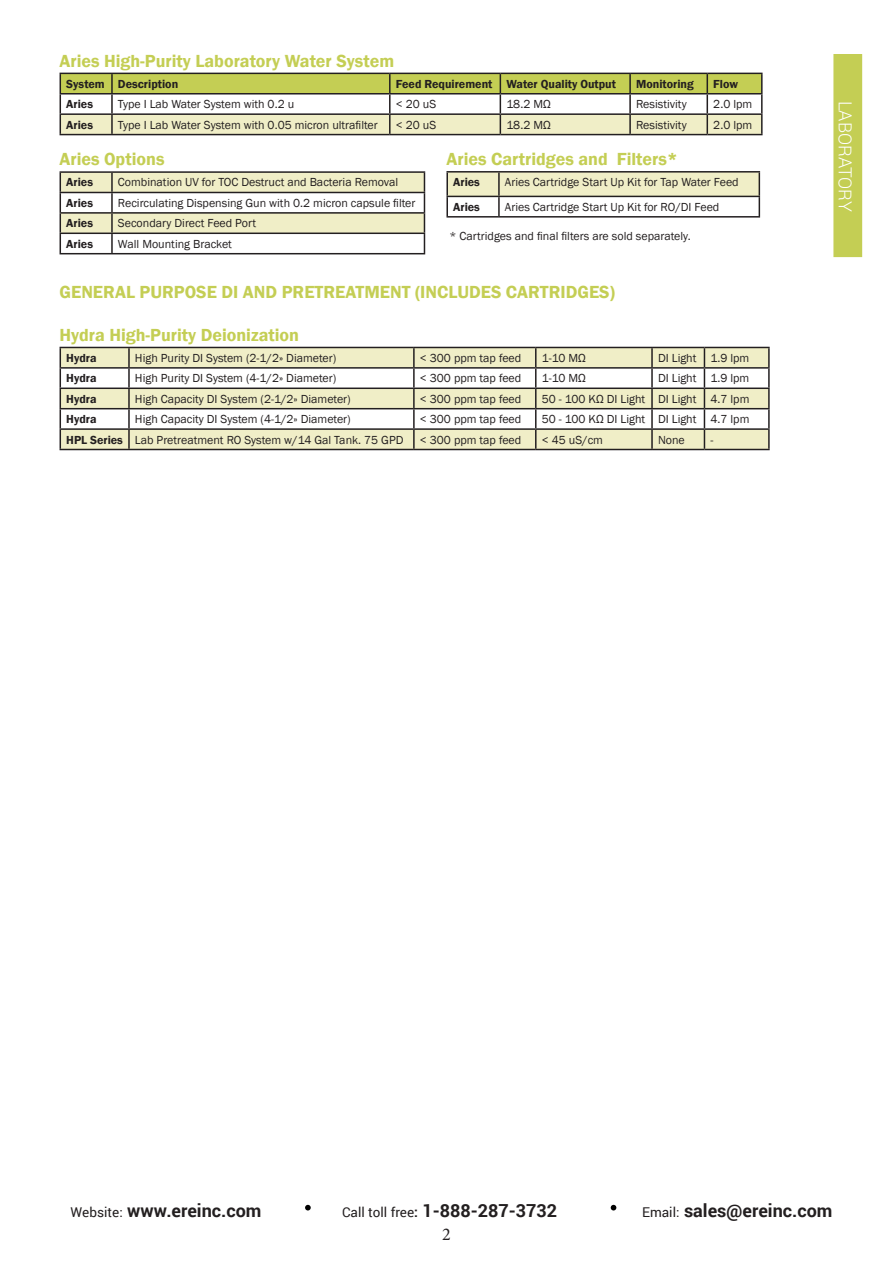
<style>
.page{position:relative;width:893px;height:1263px;background:#fff}
.page>*{position:absolute;margin:0;border:0;box-sizing:border-box;transform-origin:0 0}
.t1{font:600 18px "Franklin Gothic";color:#c4ce54}
.t2{font:700 18px "Roboto";color:#231f20}
.t3{font:300 18px "Roboto";color:#fff}
.t4{font:18px "Minion Pro";color:#231f20}
.t5{font:12px "Franklin Gothic";color:#231f20}
.t6{font:600 12px "Franklin Gothic";color:#231f20}
.s1{font-weight:400;font-size:13.5px}
.s2{font-size:13.5px}
</style>
<div class="page">
<svg style="left:305px;top:1205px;width:6px;height:5px"></svg>
<svg style="left:611px;top:1205px;width:5px;height:5px"></svg>
<div style="left:833px;top:54px;width:29px;height:203px;background:#c4ce54;border:2px solid #c4ce54"></div>
<svg style="left:60px;top:73px;width:703px;height:61px"></svg>
<hr style="left:60px;top:134px;width:52px;height:1px;background:#231f20">
<hr style="left:112px;top:134px;width:278px;height:1px;background:#231f20">
<hr style="left:390px;top:134px;width:110px;height:1px;background:#231f20">
<hr style="left:500px;top:134px;width:130px;height:1px;background:#231f20">
<hr style="left:630px;top:134px;width:77px;height:1px;background:#231f20">
<hr style="left:707px;top:134px;width:56px;height:1px;background:#231f20">
<hr style="left:60px;top:171px;width:52px;height:2px;background:#231f20">
<hr style="left:112px;top:171px;width:313px;height:2px;background:#231f20">
<svg style="left:60px;top:172px;width:365px;height:81px"></svg>
<hr style="left:60px;top:253px;width:52px;height:1px;background:#231f20">
<hr style="left:112px;top:253px;width:313px;height:1px;background:#231f20">
<hr style="left:446px;top:171px;width:53px;height:2px;background:#231f20">
<hr style="left:499px;top:171px;width:261px;height:2px;background:#231f20">
<svg style="left:446px;top:172px;width:314px;height:44px"></svg>
<hr style="left:446px;top:216px;width:53px;height:2px;background:#231f20">
<hr style="left:499px;top:216px;width:261px;height:2px;background:#231f20">
<hr style="left:60px;top:347px;width:69px;height:1px;background:#231f20">
<hr style="left:129px;top:347px;width:285px;height:1px;background:#231f20">
<hr style="left:414px;top:347px;width:122px;height:1px;background:#231f20">
<hr style="left:536px;top:347px;width:116px;height:1px;background:#231f20">
<hr style="left:652px;top:347px;width:52px;height:1px;background:#231f20">
<hr style="left:704px;top:347px;width:66px;height:1px;background:#231f20">
<svg style="left:60px;top:348px;width:710px;height:101px"></svg>
<hr style="left:60px;top:449px;width:69px;height:1px;background:#231f20">
<hr style="left:129px;top:449px;width:285px;height:1px;background:#231f20">
<hr style="left:414px;top:449px;width:122px;height:1px;background:#231f20">
<hr style="left:536px;top:449px;width:116px;height:1px;background:#231f20">
<hr style="left:652px;top:449px;width:52px;height:1px;background:#231f20">
<hr style="left:704px;top:449px;width:66px;height:1px;background:#231f20">
<p class="t1" style="left:60px;top:50px;width:336px">Aries High-Purity Laboratory Water System</p>
<p class="t6" style="left:66px;top:76px;width:40px">System</p>
<p class="t6" style="left:118px;top:76px;width:62px">Description</p>
<p class="t6" style="left:396px;top:76px;width:98px">Feed Requirement</p>
<p class="t6" style="left:506px;top:76px;width:111px">Water Quality Output</p>
<p class="t6" style="left:636px;top:76px;width:59px">Monitoring</p>
<p class="t6" style="left:713px;top:76px;width:26px">Flow</p>
<p class="t6" style="left:66px;top:97px;width:28px">Aries</p>
<p class="t5" style="left:118px;top:97px;width:178px">Type I Lab Water System with 0.2 u</p>
<p class="t5" style="left:396px;top:97px;width:42px">&lt; 20 uS</p>
<p class="t5" style="left:506px;top:97px;width:46px">18.2 MΩ</p>
<p class="t5" style="left:636px;top:97px;width:52px">Resistivity</p>
<p class="t5" style="left:713px;top:97px;width:40px">2.0 lpm</p>
<p class="t6" style="left:66px;top:117px;width:28px">Aries</p>
<p class="t5" style="left:118px;top:117px;width:261px">Type I Lab Water System with 0.05 micron ultrafilter</p>
<p class="t5" style="left:396px;top:117px;width:42px">&lt; 20 uS</p>
<p class="t5" style="left:506px;top:117px;width:46px">18.2 MΩ</p>
<p class="t5" style="left:636px;top:117px;width:52px">Resistivity</p>
<p class="t5" style="left:713px;top:117px;width:40px">2.0 lpm</p>
<p class="t1" style="left:60px;top:148px;width:107px">Aries Options</p>
<p class="t6" style="left:66px;top:175px;width:28px">Aries</p>
<p class="t5" style="left:118px;top:175px;width:282px">Combination UV for TOC Destruct and Bacteria Removal</p>
<p class="t6" style="left:66px;top:195px;width:28px">Aries</p>
<p class="t5" style="left:118px;top:195px;width:299px">Recirculating Dispensing Gun with 0.2 micron capsule filter</p>
<p class="t6" style="left:66px;top:216px;width:28px">Aries</p>
<p class="t5" style="left:118px;top:216px;width:140px">Secondary Direct Feed Port</p>
<p class="t6" style="left:66px;top:236px;width:28px">Aries</p>
<p class="t5" style="left:118px;top:236px;width:115px">Wall Mounting Bracket</p>
<p class="t1" style="left:446px;top:148px;width:233px">Aries Cartridges and Filters*</p>
<p class="t6" style="left:453px;top:175px;width:28px">Aries</p>
<p class="t5" style="left:505px;top:175px;width:235px">Aries Cartridge Start Up Kit for Tap Water Feed</p>
<p class="t6" style="left:453px;top:199px;width:28px">Aries</p>
<p class="t5" style="left:505px;top:199px;width:216px">Aries Cartridge Start Up Kit for RO/DI Feed</p>
<p class="t5" style="left:449px;top:229px;width:243px">* Cartridges and final filters are sold separately.</p>
<p class="t1" style="left:60px;top:280px;width:557px">GENERAL PURPOSE DI AND PRETREATMENT (INCLUDES CARTRIDGES)</p>
<p class="t1" style="left:60px;top:324px;width:241px">Hydra High-Purity Deionization</p>
<p class="t6" style="left:66px;top:350px;width:32px">Hydra</p>
<p class="t5" style="left:135px;top:350px;width:203px">High Purity DI System (2-1/2» Diameter)</p>
<p class="t5" style="left:420px;top:350px;width:103px">&lt; 300 ppm tap feed</p>
<p class="t5" style="left:542px;top:350px;width:46px">1-10 MΩ</p>
<p class="t5" style="left:658px;top:350px;width:40px">DI Light</p>
<p class="t5" style="left:710px;top:350px;width:40px">1.9 lpm</p>
<p class="t6" style="left:66px;top:371px;width:32px">Hydra</p>
<p class="t5" style="left:135px;top:371px;width:203px">High Purity DI System (4-1/2» Diameter)</p>
<p class="t5" style="left:420px;top:371px;width:103px">&lt; 300 ppm tap feed</p>
<p class="t5" style="left:542px;top:371px;width:46px">1-10 MΩ</p>
<p class="t5" style="left:658px;top:371px;width:40px">DI Light</p>
<p class="t5" style="left:710px;top:371px;width:40px">1.9 lpm</p>
<p class="t6" style="left:66px;top:391px;width:32px">Hydra</p>
<p class="t5" style="left:135px;top:391px;width:217px">High Capacity DI System (2-1/2» Diameter)</p>
<p class="t5" style="left:420px;top:391px;width:103px">&lt; 300 ppm tap feed</p>
<p class="t5" style="left:542px;top:391px;width:105px">50 - 100 KΩ DI Light</p>
<p class="t5" style="left:658px;top:391px;width:40px">DI Light</p>
<p class="t5" style="left:710px;top:391px;width:40px">4.7 lpm</p>
<p class="t6" style="left:66px;top:412px;width:32px">Hydra</p>
<p class="t5" style="left:135px;top:412px;width:217px">High Capacity DI System (4-1/2» Diameter)</p>
<p class="t5" style="left:420px;top:412px;width:103px">&lt; 300 ppm tap feed</p>
<p class="t5" style="left:542px;top:412px;width:105px">50 - 100 KΩ DI Light</p>
<p class="t5" style="left:658px;top:412px;width:40px">DI Light</p>
<p class="t5" style="left:710px;top:412px;width:40px">4.7 lpm</p>
<p class="t6" style="left:66px;top:432px;width:58px">HPL Series</p>
<p class="t5" style="left:135px;top:432px;width:270px">Lab Pretreatment RO System w/14 Gal Tank. 75 GPD</p>
<p class="t5" style="left:420px;top:432px;width:103px">&lt; 300 ppm tap feed</p>
<p class="t5" style="left:542px;top:432px;width:63px">&lt; 45 uS/cm</p>
<p class="t5" style="left:658px;top:432px;width:28px">None</p>
<p class="t5" style="left:710px;top:432px;width:4px">-</p>
<h1 class="t3" style="left:858px;top:101px;width:112px;rotate:90deg">LABORATORY</h1>
<h1 class="t2" style="left:71px;top:1198px;width:192px"><span class="s1">Website:</span> www.ereinc.com</h1>
<h1 class="t2" style="left:342px;top:1198px;width:217px"><span class="s1">Call toll free</span><span class="s2">:</span> 1-888-287-3732</h1>
<h1 class="t2" style="left:642px;top:1198px;width:192px"><span class="s1">Email:</span> sales@ereinc.com</h1>
<p class="t4" style="left:442px;top:1222px;width:10px">2</p>
</div>
